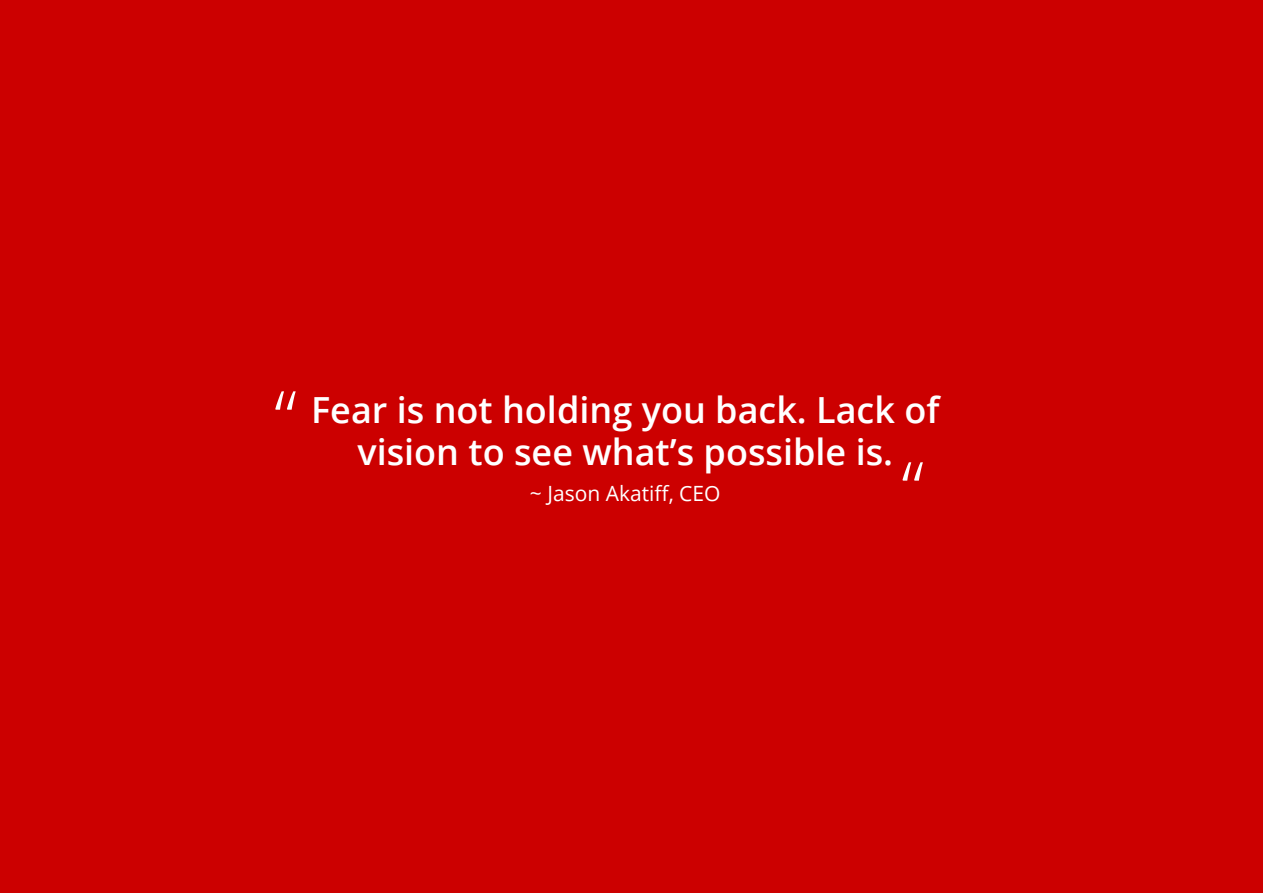
<style>
.page{position:relative;width:1263px;height:893px;background:#c00}
.page>*{position:absolute;margin:0;border:0;box-sizing:border-box;transform-origin:0 0}
.GOS_UnderTitleText{font:300 75px "Open Sans";color:#fff}
.GOS_UnderTitleText-2{font:600 36px/42px "Open Sans";color:#fff;text-align:center}
.GOS_UnderTitleText-3{font:21px "Open Sans";color:#fff}
</style>
<div class="page">
<p class="GOS_UnderTitleText" style="left:274px;top:366px;width:24px">“</p>
<p class="GOS_UnderTitleText-2" style="left:311px;top:389px;width:630px">Fear is not holding you back. Lack of vision to see what’s possible is.</p>
<p class="GOS_UnderTitleText-3" style="left:530px;top:479px;width:192px">~ Jason Akatiff, CEO</p>
<p class="GOS_UnderTitleText" style="left:901px;top:437px;width:24px">“</p>
</div>
